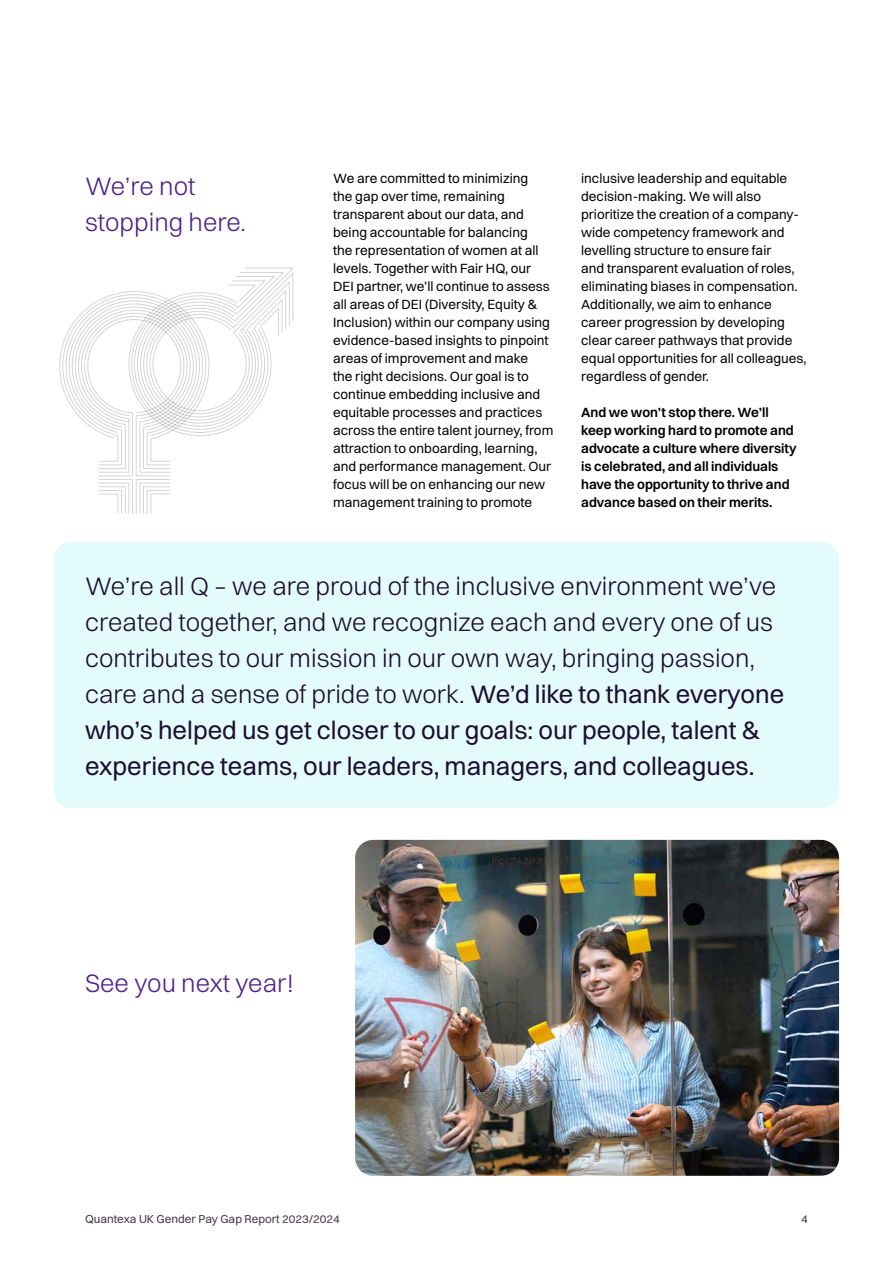
<style>
.page{position:relative;width:893px;height:1263px;background:#fff}
.page>*{position:absolute;margin:0;border:0;box-sizing:border-box;transform-origin:0 0}
.t1{font:300 25.5px/36px "Switzer";color:#1e0d32}
.t2{font:300 25.5px/36px "Switzer";color:#512388}
.t3{font:13.5px/18px "Switzer";color:#000}
.t4{font:600 13.5px/18px "Switzer";color:#000}
.t5{font:11.7px "Switzer";color:#413949}
.s1{font-weight:400}
</style>
<div class="page">
<img style="left:355px;top:840px;width:484px;height:336px">
<div style="left:54px;top:542px;width:785px;height:266px;background:#e3fcfb;border-radius:17px"></div>
<hr style="left:136px;top:416px;width:1px;height:60px;background:#292033">
<hr style="left:132px;top:413px;width:1px;height:63px;background:#292033">
<hr style="left:129px;top:419px;width:1px;height:53px;background:#292033">
<hr style="left:140px;top:422px;width:1px;height:50px;background:#292033">
<hr style="left:98px;top:472px;width:31px;height:1px;background:#292033">
<hr style="left:98px;top:475px;width:34px;height:1px;background:#292033">
<hr style="left:140px;top:472px;width:30px;height:1px;background:#292033">
<svg style="left:59px;top:267px;width:235px;height:202px"></svg>
<hr style="left:136px;top:476px;width:34px;height:1px;background:#292033">
<svg style="left:98px;top:479px;width:73px;height:35px"></svg>
<h1 class="t2" style="left:85px;top:168px;width:163px">We’re not stopping here.</h1>
<p class="t3" style="left:333px;top:169px;width:222px">We are committed to minimizing<br>the gap over time, remaining transparent about our data, and being accountable for balancing<br>the representation of women at all levels. Together with Fair HQ, our DEI partner, we’ll continue to assess all areas of DEI (Diversity, Equity &amp; Inclusion) within our company using evidence-based insights to pinpoint areas of improvement and make<br>the right decisions. Our goal is to continue embedding inclusive and equitable processes and practices across the entire talent journey, from attraction to onboarding, learning, and performance management. Our focus will be on enhancing our new management training to promote</p>
<p class="t3" style="left:581px;top:169px;width:227px">inclusive leadership and equitable decision-making. We will also prioritize the creation of a company&shy;wide competency framework and levelling structure to ensure fair<br>and transparent evaluation of roles, eliminating biases in compensation.<br>Additionally, we aim to enhance career progression by developing clear career pathways that provide equal opportunities for all colleagues, regardless of gender.</p>
<p class="t4" style="left:581px;top:403px;width:217px">And we won’t stop there. We’ll keep working hard to promote and advocate a culture where diversity is celebrated, and all individuals have the opportunity to thrive and advance based on their merits.</p>
<p class="t1" style="left:85px;top:568px;width:701px">We’re all Q – we are proud of the inclusive environment we’ve created together, and we recognize each and every one of us contributes to our mission in our own way, bringing passion, care and a sense of pride to work. <span class="s1">We’d like to thank everyone who’s helped us get closer to our goals: our people, talent &amp; experience teams, our leaders, managers, and colleagues.</span></p>
<h1 class="t2" style="left:85px;top:965px;width:211px">See you next year!</h1>
<p class="t5" style="left:85px;top:1212px;width:256px">Quantexa UK Gender Pay Gap Report 2023/2024</p>
<p class="t5" style="left:801px;top:1212px;width:8px">4</p>
</div>
